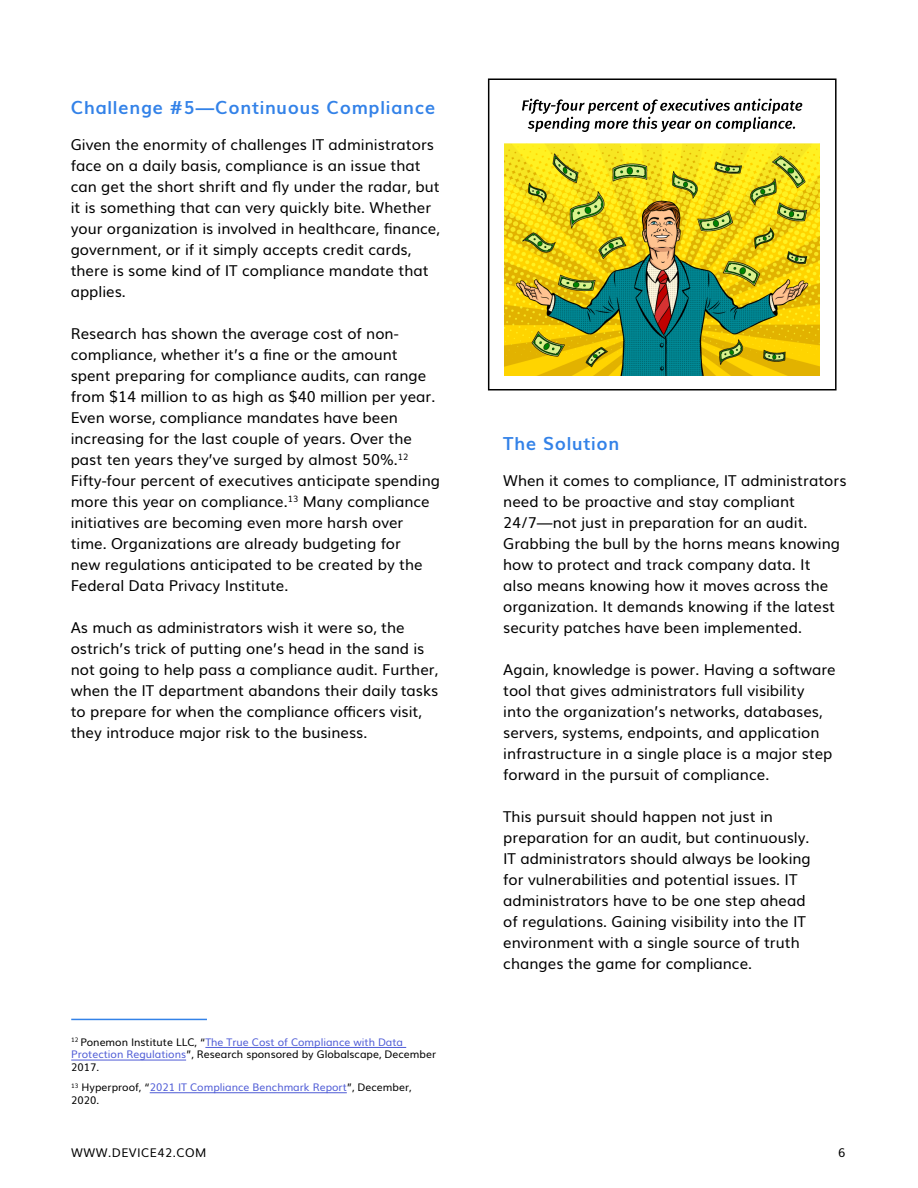
<style>
.page{position:relative;width:918px;height:1188px;background:#fff}
.page>*{position:absolute;margin:0;border:0;box-sizing:border-box;transform-origin:0 0}
.Heading{font:700 18px "Muli";letter-spacing:.04em;color:#3382e8}
.Body_Copy{font:15px/21px "Muli";color:#000}
.t1{font:12px "Muli";letter-spacing:.04em;color:#000}
.Body_Copy-2{font:10.5px/12.6px "Muli";color:#000}
.Body_Copy-3{font:10.5px/12.6px "Muli";color:#4f5cd6}
.s1{color:#4f5cd6}
.s2{color:#000}
</style>
<div class="page">
<hr style="left:71px;top:1019px;width:136px;height:1px;background:#3382e8">
<hr style="left:205px;top:1047px;width:201px;height:1px;background:#4f5cd6">
<hr style="left:71px;top:1060px;width:115px;height:1px;background:#4f5cd6">
<hr style="left:150px;top:1092px;width:197px;height:1px;background:#4f5cd6">
<img style="left:505px;top:98px;width:315px;height:277px">
<div style="left:488px;top:78px;width:349px;height:312px;border:2px solid #000"></div>
<p class="Heading" style="left:71px;top:93px;width:366px">Challenge #5—Continuous Compliance</p>
<p class="Body_Copy" style="left:71px;top:133px;width:371px">Given the enormity of challenges IT administrators face on a daily basis, compliance is an issue that can get the short shrift and fly under the radar, but it is something that can very quickly bite. Whether your organization is involved in healthcare, finance, government, or if it simply accepts credit cards, there is some kind of IT compliance mandate that applies.</p>
<p class="Body_Copy" style="left:71px;top:322px;width:371px">Research has shown the average cost of non&shy;compliance, whether it’s a fine or the amount spent preparing for compliance audits, can range from $14 million to as high as $40 million per year.<br>Even worse, compliance mandates have been increasing for the last couple of years. Over the past ten years they’ve surged by almost 50%.<sup>12<br></sup>Fifty-four percent of executives anticipate spending more this year on compliance.<sup>13</sup> Many compliance initiatives are becoming even more harsh over time. Organizations are already budgeting for<br>new regulations anticipated to be created by the Federal Data Privacy Institute.</p>
<p class="Body_Copy" style="left:71px;top:616px;width:369px">As much as administrators wish it were so, the ostrich’s trick of putting one’s head in the sand is not going to help pass a compliance audit. Further, when the IT department abandons their daily tasks to prepare for when the compliance officers visit, they introduce major risk to the business.</p>
<p class="Body_Copy-2" style="left:71px;top:1035px;width:366px"><sup>12</sup> Ponemon Institute LLC, “<span class="s1">The True Cost of Compliance with Data<br>Protection Regulations</span>”, Research sponsored by Globalscape, December<br>2017.</p>
<p class="Body_Copy-3" style="left:71px;top:1080px;width:342px"><sup>13</sup> <span class="s2">Hyperproof, “</span>2021 IT Compliance Benchmark Report<span class="s2">”, December,<br>2020.</span></p>
<p class="Heading" style="left:503px;top:429px;width:118px">The Solution</p>
<p class="Body_Copy" style="left:503px;top:469px;width:345px">When it comes to compliance, IT administrators need to be proactive and stay compliant 24/7—not just in preparation for an audit.<br>Grabbing the bull by the horns means knowing how to protect and track company data. It<br>also means knowing how it moves across the organization. It demands knowing if the latest security patches have been implemented.</p>
<p class="Body_Copy" style="left:503px;top:658px;width:334px">Again, knowledge is power. Having a software tool that gives administrators full visibility into the organization’s networks, databases, servers, systems, endpoints, and application infrastructure in a single place is a major step forward in the pursuit of compliance.</p>
<p class="Body_Copy" style="left:503px;top:805px;width:309px">This pursuit should happen not just in preparation for an audit, but continuously.<br>IT administrators should always be looking for vulnerabilities and potential issues. IT administrators have to be one step ahead of regulations. Gaining visibility into the IT environment with a single source of truth changes the game for compliance.</p>
<p class="t1" style="left:71px;top:1143px;width:137px">WWW.DEVICE42.COM</p>
<p class="t1" style="left:838px;top:1143px;width:9px">6</p>
</div>
